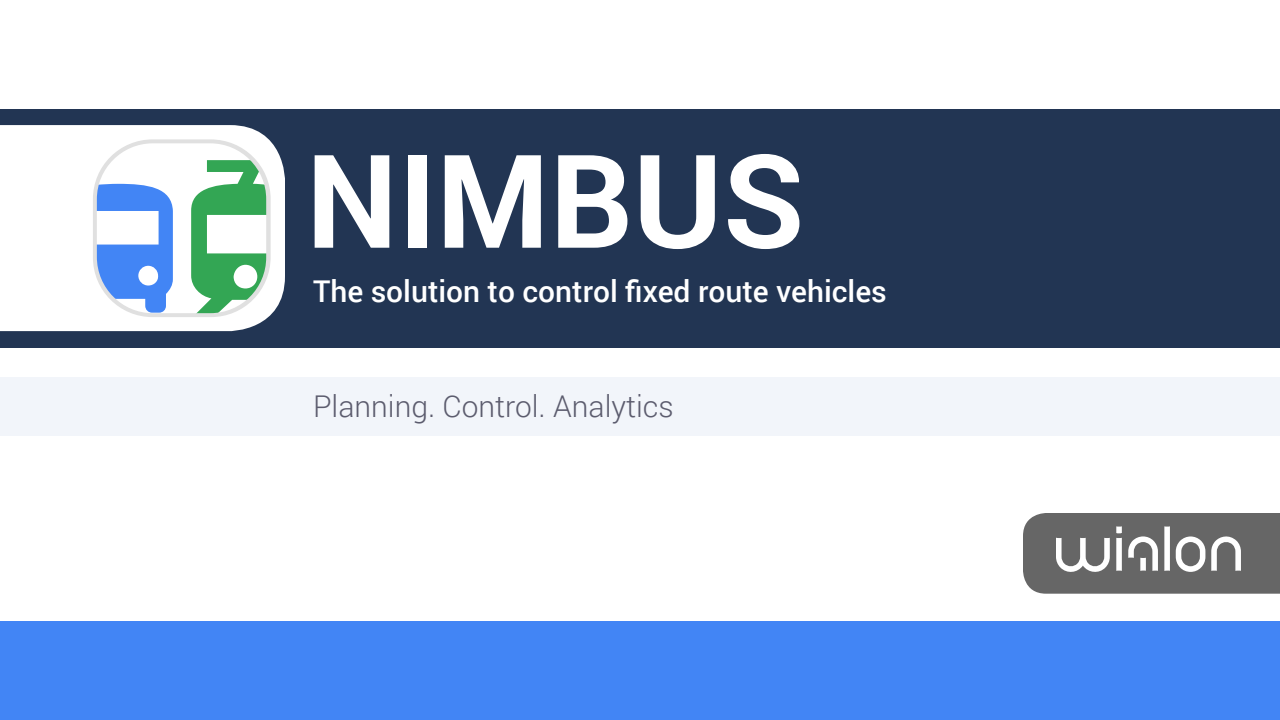
<style>
.page{position:relative;width:1280px;height:720px;background:#fff}
.page>*{position:absolute;margin:0;border:0;box-sizing:border-box;transform-origin:0 0}
.t1{font:700 130px "Roboto";color:#fff}
.t2{font:500 30px "Roboto";color:#fff}
.t3{font:300 30px "Roboto";color:#5c5c6e}
</style>
<div class="page">
<div style="left:0;top:109px;width:1280px;height:239px;background:#223553"></div>
<div style="left:0;top:125px;width:285px;height:206px;background:#fff"></div>
<div style="left:0;top:621px;width:1280px;height:99px;background:#4285f5"></div>
<svg style="left:1023px;top:513px;width:257px;height:81px;background:#7a7a7a"></svg>
<div style="left:0;top:377px;width:1280px;height:58px;background:#f2f5fa"></div>
<svg style="left:93px;top:139px;width:178px;height:178px;background:#aed3d8"></svg>
<h1 class="t1" style="left:306px;top:110px;width:500px">NIMBUS</h1>
<p class="t2" style="left:313px;top:271px;width:575px">The solution to control fixed route vehicles</p>
<p class="t3" style="left:313px;top:386px;width:362px">Planning. Control. Analytics</p>
</div>
